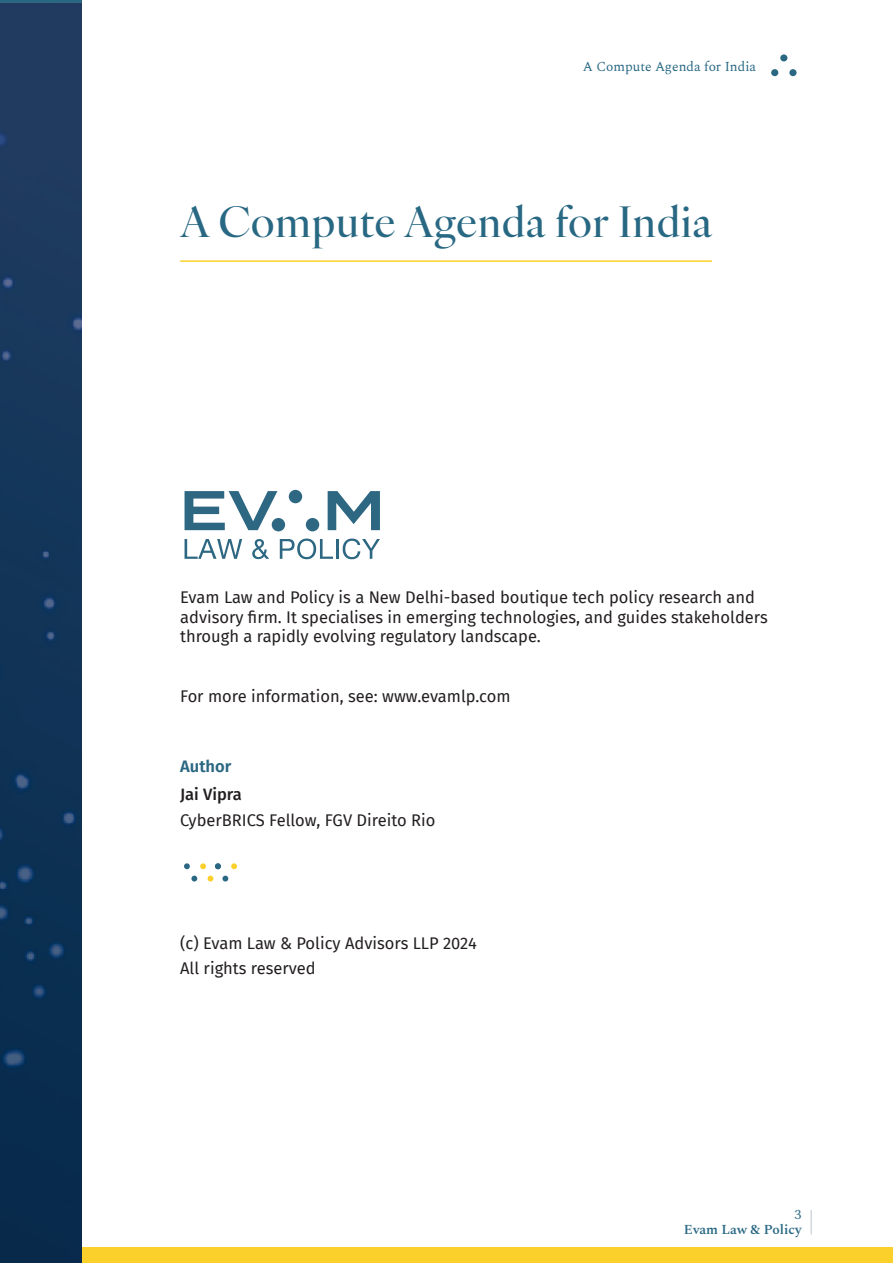
<style>
.page{position:relative;width:893px;height:1263px;background:#fff}
.page>*{position:absolute;margin:0;border:0;box-sizing:border-box;transform-origin:0 0}
.Title__Misc{font:500 42px "Ivy Ora Display";letter-spacing:.025em;color:#286883}
.Paragraph_Style_2{font:16.5px/19.8px "Fira Sans";color:#231f20}
.Paragraph_Style_2-2{font:500 16.5px "Fira Sans";color:#231f20}
.TOC_Heads{font:600 16.5px "Fira Sans";color:#2a6782}
.t1{font:13.5px "Spectral";color:#286883}
.t2{font:600 13.5px "Spectral";color:#286883}
</style>
<div class="page">
<div style="left:0;top:1247px;width:893px;height:16px;background:#fcd02a"></div>
<div style="left:771px;top:69px;width:7px;height:7px;background:#2a6782;border-radius:50%"></div>
<div style="left:780px;top:54px;width:7px;height:7px;background:#2a6782;border-radius:50%"></div>
<div style="left:789px;top:69px;width:7px;height:7px;background:#2a6782;border-radius:50%"></div>
<hr style="left:810px;top:1210px;width:2px;height:24px;background:#a0adb9">
<svg style="left:184px;top:863px;width:6px;height:6px"></svg>
<svg style="left:191px;top:876px;width:6px;height:5px"></svg>
<svg style="left:222px;top:876px;width:6px;height:5px"></svg>
<svg style="left:215px;top:863px;width:6px;height:6px"></svg>
<svg style="left:208px;top:876px;width:5px;height:5px"></svg>
<svg style="left:200px;top:863px;width:6px;height:6px"></svg>
<svg style="left:231px;top:863px;width:6px;height:6px"></svg>
<hr style="left:180px;top:260px;width:532px;height:2px;background:#fcd02a">
<svg style="left:185px;top:491px;width:92px;height:39px"></svg>
<svg style="left:328px;top:491px;width:52px;height:39px"></svg>
<div style="left:272px;top:518px;width:13px;height:13px;background:#2d6782;border-radius:50%"></div>
<div style="left:289px;top:490px;width:13px;height:13px;background:#2d6782;border-radius:50%"></div>
<div style="left:306px;top:518px;width:13px;height:13px;background:#2d6782;border-radius:50%"></div>
<svg style="left:185px;top:539px;width:57px;height:20px"></svg>
<svg style="left:252px;top:539px;width:17px;height:20px"></svg>
<svg style="left:280px;top:538px;width:53px;height:21px"></svg>
<hr style="left:336px;top:539px;width:3px;height:20px;background:#2d6782">
<svg style="left:343px;top:538px;width:37px;height:21px"></svg>
<img style="left:0;top:0;width:81px;height:1263px">
<p class="t1" style="left:583px;top:57px;width:175px">A Compute Agenda for India</p>
<p class="Title__Misc" style="left:180px;top:190px;width:533px">A Compute Agenda for India</p>
<p class="Paragraph_Style_2" style="left:180px;top:587px;width:576px">Evam Law and Policy is a New Delhi-based boutique tech policy research and</p>
<p class="Paragraph_Style_2" style="left:180px;top:607px;width:589px">advisory firm. It specialises in emerging technologies, and guides stakeholders through a rapidly evolving regulatory landscape.</p>
<p class="Paragraph_Style_2" style="left:180px;top:686px;width:332px">For more information, see: www.evamlp.com</p>
<p class="TOC_Heads" style="left:180px;top:752px;width:53px">Author</p>
<p class="Paragraph_Style_2-2" style="left:180px;top:781px;width:63px">Jai Vipra</p>
<p class="Paragraph_Style_2" style="left:180px;top:810px;width:257px">CyberBRICS Fellow, FGV Direito Rio</p>
<p class="Paragraph_Style_2" style="left:180px;top:933px;width:298px">(c) Evam Law &amp; Policy Advisors LLP 2024</p>
<p class="Paragraph_Style_2" style="left:180px;top:958px;width:137px">All rights reserved</p>
<p class="t1" style="left:794px;top:1204px;width:9px">3</p>
<p class="t2" style="left:684px;top:1219px;width:119px">Evam Law &amp; Policy</p>
</div>
